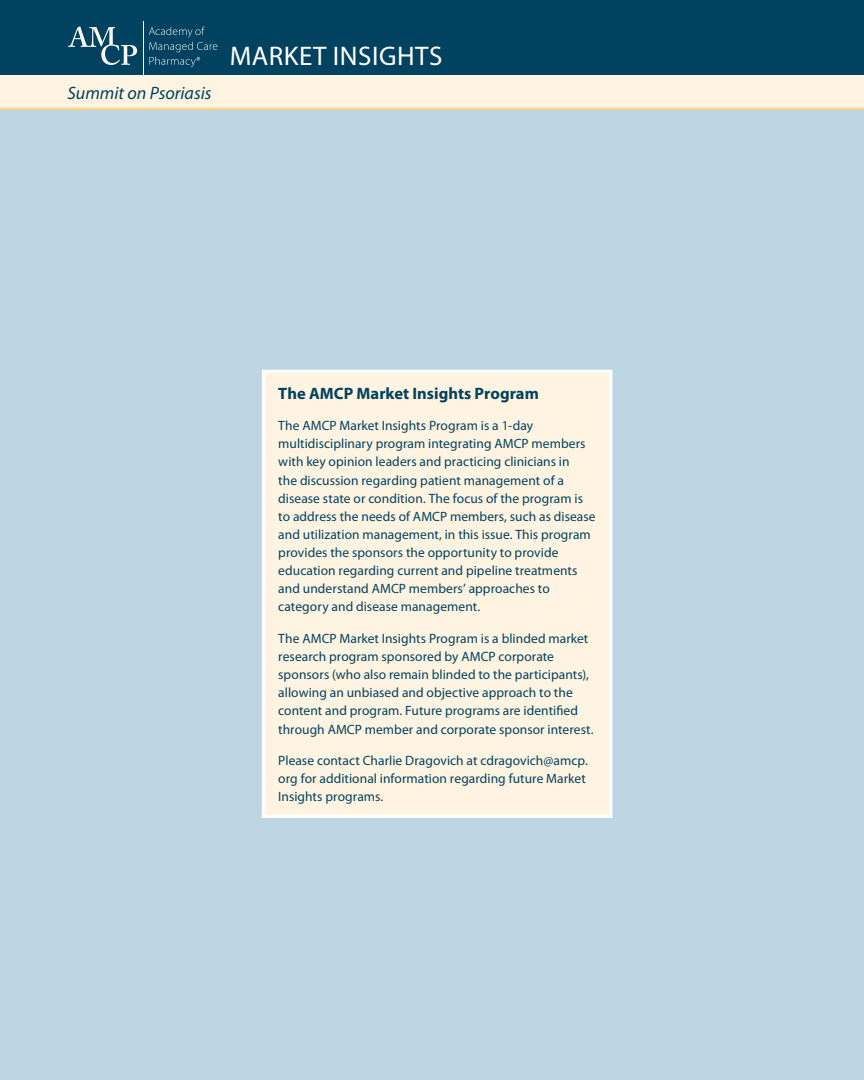
<style>
.page{position:relative;width:864px;height:1080px;background:#fff}
.page>*{position:absolute;margin:0;border:0;box-sizing:border-box;transform-origin:0 0}
.t1{font:27px "Myriad Pro";letter-spacing:.02em;color:#fff}
.t2{font:italic 18px "Myriad Pro";color:#00425f}
.t3{font:700 16.5px "Myriad Pro";color:#00425f}
.t4{font:13.5px/18.1px "Myriad Pro";letter-spacing:.005em;color:#00425f}
</style>
<div class="page">
<div style="left:0;top:108px;width:864px;height:972px;background:#bed6e3"></div>
<div style="left:0;top:0;width:864px;height:76px;background:#00425f"></div>
<div style="left:0;top:76px;width:864px;height:33px;background:#fff4e1"></div>
<hr style="left:0;top:108px;width:864px;height:2px;background:#ffd485">
<svg style="left:149px;top:27px;width:68px;height:40px"></svg>
<hr style="left:143px;top:21px;width:1px;height:54px;background:#fff">
<svg style="left:68px;top:26px;width:69px;height:39px"></svg>
<div style="left:263px;top:371px;width:348px;height:446px;background:#fff4e1"></div>
<div style="left:262px;top:370px;width:350px;height:448px;border:3px solid #fff"></div>
<h2 class="t2" style="left:68px;top:82px;width:146px">Summit on Psoriasis</h2>
<h1 class="t1" style="left:230px;top:39px;width:214px">MARKET INSIGHTS</h1>
<p class="t3" style="left:278px;top:382px;width:262px">The AMCP Market Insights Program</p>
<p class="t4" style="left:278px;top:416px;width:319px">The AMCP Market Insights Program is a 1-day multidisciplinary program integrating AMCP members with key opinion leaders and practicing clinicians in<br>the discussion regarding patient management of a disease state or condition. The focus of the program is to address the needs of AMCP members, such as disease and utilization management, in this issue. This program provides the sponsors the opportunity to provide education regarding current and pipeline treatments and understand AMCP members’ approaches to category and disease management.</p>
<p class="t4" style="left:278px;top:629px;width:317px">The AMCP Market Insights Program is a blinded market research program sponsored by AMCP corporate sponsors (who also remain blinded to the participants), allowing an unbiased and objective approach to the content and program. Future programs are identified through AMCP member and corporate sponsor interest.</p>
<p class="t4" style="left:278px;top:751px;width:311px">Please contact Charlie Dragovich at cdragovich@amcp. org for additional information regarding future Market<br>Insights programs.</p>
</div>
